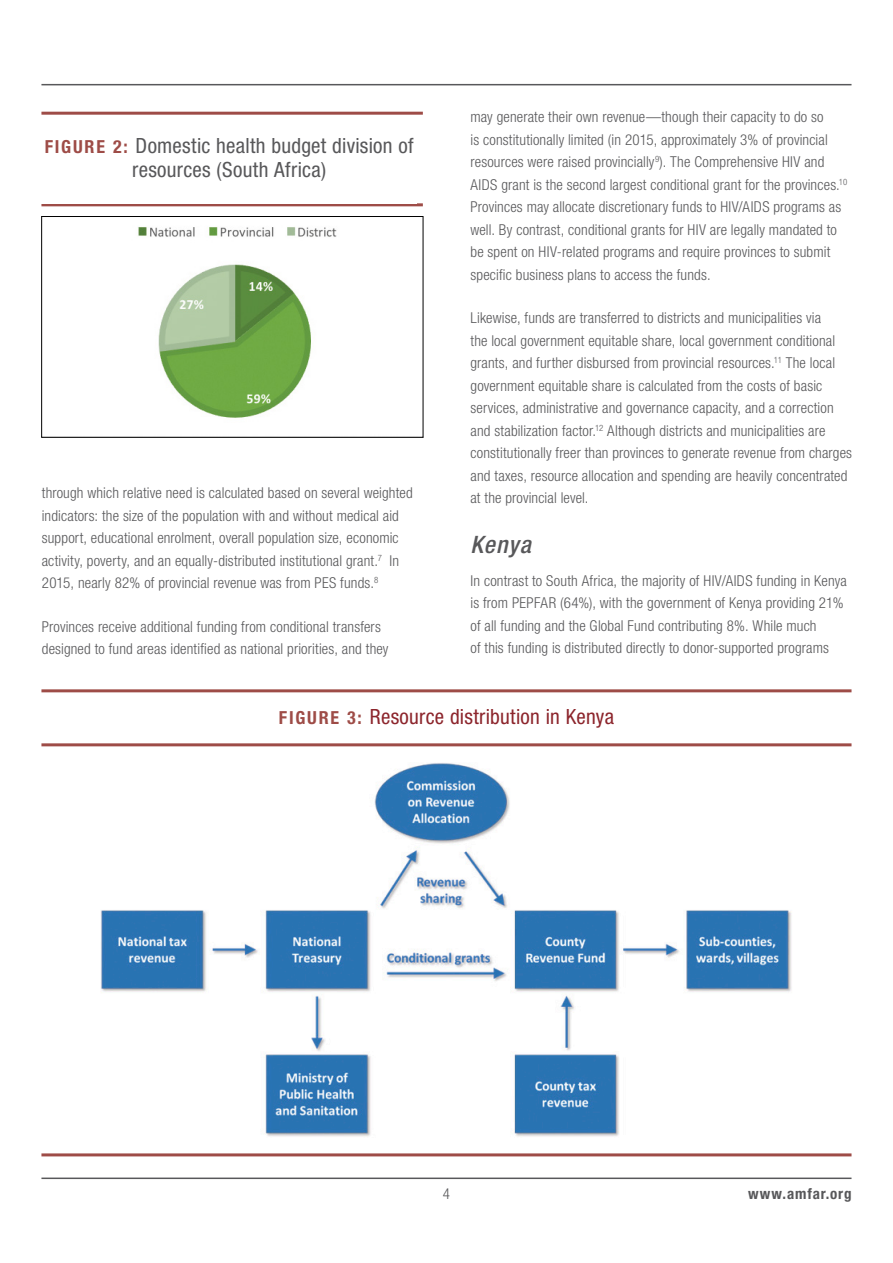
<style>
.page{position:relative;width:893px;height:1263px;background:#fff}
.page>*{position:absolute;margin:0;border:0;box-sizing:border-box;transform-origin:0 0}
.t1{font:italic 500 condensed 24px "Helvetica Neue LT Std";letter-spacing:.04em;color:#58585a}
.t2{font:condensed 21px/24px "Helvetica Neue LT Std";letter-spacing:.015em;color:#58585a;text-align:center}
.t3{font:condensed 21px "Helvetica Neue LT Std";letter-spacing:.015em;color:#8c252c}
.t4{font:300 condensed 15px/22.5px "Helvetica Neue LT Std";letter-spacing:.01em;color:#58585a}
.t5{font:700 condensed 15px "Helvetica Neue LT Std";letter-spacing:.06em;color:#58585a}
.s1{font-weight:700;font-size:18px;color:#9e4c47}
</style>
<div class="page">
<hr style="left:41px;top:1177px;width:810px;height:2px;background:#58585a">
<hr style="left:41px;top:84px;width:810px;height:1px;background:#58585a">
<img style="left:138px;top:227px;width:199px;height:191px">
<div style="left:41px;top:216px;width:382px;height:221px;border:1px solid #000"></div>
<hr style="left:41px;top:1153px;width:810px;height:3px;background:#9e4c47">
<img style="left:101px;top:763px;width:691px;height:374px">
<hr style="left:41px;top:689px;width:810px;height:3px;background:#9e4c47">
<hr style="left:41px;top:743px;width:810px;height:3px;background:#9e4c47">
<hr style="left:41px;top:112px;width:382px;height:3px;background:#9e4c47">
<hr style="left:41px;top:203px;width:382px;height:3px;background:#9e4c47">
<h2 class="t2" style="left:45px;top:134px;width:370px"><span class="s1">FIGURE 2:</span> Domestic health budget division of resources (South Africa)</h2>
<p class="t4" style="left:42px;top:482px;width:372px">through which relative need is calculated based on several weighted indicators: the size of the population with and without medical aid support, educational enrolment, overall population size, economic activity, poverty, and an equally-distributed institutional grant.<sup>7</sup> In 2015, nearly 82% of provincial revenue was from PES funds.<sup>8</sup></p>
<p class="t4" style="left:42px;top:615px;width:348px">Provinces receive additional funding from conditional transfers designed to fund areas identified as national priorities, and they</p>
<p class="t4" style="left:470px;top:106px;width:378px">may generate their own revenue—though their capacity to do so<br>is constitutionally limited (in 2015, approximately 3% of provincial resources were raised provincially<sup>9</sup>). The Comprehensive HIV and AIDS grant is the second largest conditional grant for the provinces.<sup>10<br></sup>Provinces may allocate discretionary funds to HIV/AIDS programs as well. By contrast, conditional grants for HIV are legally mandated to be spent on HIV-related programs and require provinces to submit specific business plans to access the funds.</p>
<p class="t4" style="left:470px;top:307px;width:383px">Likewise, funds are transferred to districts and municipalities via<br>the local government equitable share, local government conditional grants, and further disbursed from provincial resources.<sup>11</sup> The local government equitable share is calculated from the costs of basic services, administrative and governance capacity, and a correction and stabilization factor.<sup>12</sup> Although districts and municipalities are constitutionally freer than provinces to generate revenue from charges and taxes, resource allocation and spending are heavily concentrated at the provincial level.</p>
<h1 class="t1" style="left:470px;top:530px;width:62px">Kenya</h1>
<p class="t4" style="left:470px;top:569px;width:378px">In contrast to South Africa, the majority of HIV/AIDS funding in Kenya is from PEPFAR (64%), with the government of Kenya providing 21% of all funding and the Global Fund contributing 8%. While much<br>of this funding is distributed directly to donor-supported programs</p>
<h2 class="t3" style="left:279px;top:704px;width:336px"><span class="s1">FIGURE 3:</span> Resource distribution in Kenya</h2>
<p class="t4" style="left:443px;top:1182px;width:9px">4</p>
<p class="t5" style="left:748px;top:1184px;width:105px">www.amfar.org</p>
</div>
